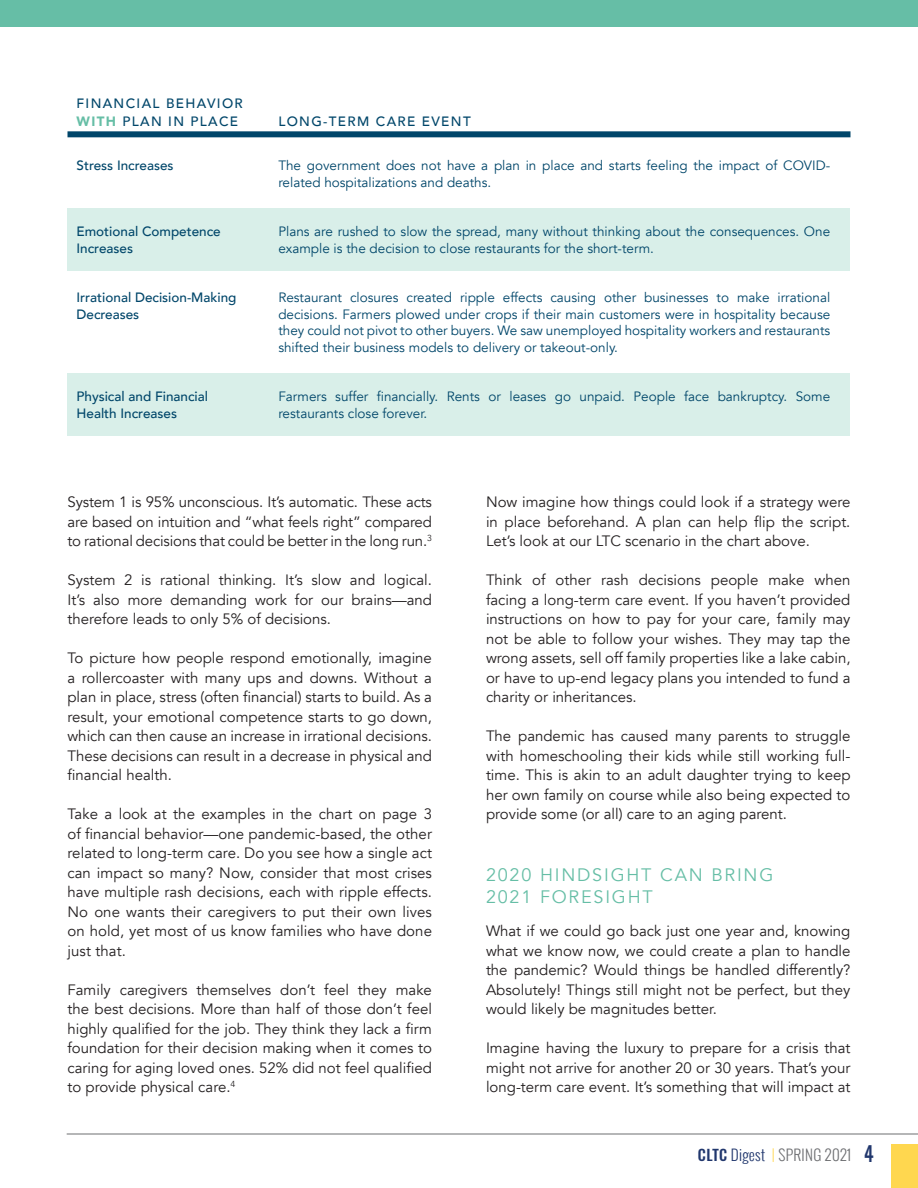
<style>
.page{position:relative;width:918px;height:1188px;background:#fff}
.page>*{position:absolute;margin:0;border:0;box-sizing:border-box;transform-origin:0 0}
.Normal__Web{font:18px "Avenir";letter-spacing:.1em;color:#66bea6}
.Normal__Web-2{font:15px/19.5px "Avenir";color:#231f20;text-align:justify}
.t1{font:300 15px "Oswald";letter-spacing:.02em;color:#6d6e71}
.t2{font:13.5px/16.5px "Avenir";color:#00466a}
.t3{font:500 13.5px/16.5px "Avenir";color:#00466a}
.t4{font:500 13.5px "Avenir";letter-spacing:.1em;color:#00466a}
.s1{font-weight:900;color:#66bea6}
.s2{font-weight:500;color:#21376d}
.s3{color:#21376d}
.s4{color:#ffd74f}
.s5{font-weight:400;font-size:18.9px;color:#21376d}
</style>
<div class="page">
<hr style="left:67px;top:1134px;width:851px;height:1px;background:#6d6e71">
<div style="left:891px;top:1144px;width:27px;height:44px;background:#ffd74f"></div>
<div style="left:68px;top:373px;width:782px;height:63px;background:#d9efe9"></div>
<div style="left:68px;top:208px;width:782px;height:63px;background:#d9efe9"></div>
<div style="left:68px;top:131px;width:782px;height:6px;background:#00466a"></div>
<div style="left:0;top:0;width:918px;height:27px;background:#66bea6"></div>
<p class="t4" style="left:76px;top:91px;width:168px">FINANCIAL BEHAVIOR</p>
<p class="t4" style="left:76px;top:109px;width:163px"><span class="s1">WITH</span> PLAN IN PLACE</p>
<p class="t3" style="left:76px;top:156px;width:99px">Stress Increases</p>
<p class="t3" style="left:76px;top:222px;width:146px">Emotional Competence<br>Increases</p>
<p class="t3" style="left:76px;top:288px;width:162px">Irrational Decision-Making<br>Decreases</p>
<p class="t3" style="left:76px;top:387px;width:133px">Physical and Financial<br>Health Increases</p>
<p class="t4" style="left:278px;top:109px;width:194px">LONG-TERM CARE EVENT</p>
<p class="t2" style="left:278px;top:158px;width:553px">The government does not have a plan in place and starts feeling the impact of COVID&shy;related hospitalizations and deaths.</p>
<p class="t2" style="left:278px;top:224px;width:553px">Plans are rushed to slow the spread, many without thinking about the consequences. One example is the decision to close restaurants for the short-term.</p>
<p class="t2" style="left:278px;top:290px;width:553px;text-align:justify">Restaurant closures created ripple effects causing other businesses to make irrational decisions. Farmers plowed under crops if their main customers were in hospitality because they could not pivot to other buyers. We saw unemployed hospitality workers and restaurants shifted their business models to delivery or takeout-only.</p>
<p class="t2" style="left:278px;top:389px;width:553px">Farmers suffer financially. Rents or leases go unpaid. People face bankruptcy. Some restaurants close forever.</p>
<p class="Normal__Web-2" style="left:68px;top:493px;width:366px">System 1 is 95% unconscious. It’s automatic. These acts are based on intuition and “what feels right” compared to rational decisions that could be better in the long run.<sup>3</sup></p>
<p class="Normal__Web-2" style="left:68px;top:571px;width:366px">System 2 is rational thinking. It’s slow and logical.<br>It’s also more demanding work for our brains—and therefore leads to only 5% of decisions.</p>
<p class="Normal__Web-2" style="left:68px;top:649px;width:366px">To picture how people respond emotionally, imagine a rollercoaster with many ups and downs. Without a plan in place, stress (often financial) starts to build. As a result, your emotional competence starts to go down, which can then cause an increase in irrational decisions.<br>These decisions can result in a decrease in physical and financial health.</p>
<p class="Normal__Web-2" style="left:68px;top:805px;width:366px">Take a look at the examples in the chart on page 3 of financial behavior—one pandemic-based, the other related to long-term care. Do you see how a single act can impact so many? Now, consider that most crises have multiple rash decisions, each with ripple effects.<br>No one wants their caregivers to put their own lives on hold, yet most of us know families who have done just that.</p>
<p class="Normal__Web-2" style="left:68px;top:980px;width:366px">Family caregivers themselves don’t feel they make the best decisions. More than half of those don’t feel highly qualified for the job. They think they lack a firm foundation for their decision making when it comes to caring for aging loved ones. 52% did not feel qualified to provide physical care.<sup>4</sup></p>
<p class="Normal__Web-2" style="left:486px;top:493px;width:366px">Now imagine how things could look if a strategy were in place beforehand. A plan can help flip the script.<br>Let’s look at our LTC scenario in the chart above.</p>
<p class="Normal__Web-2" style="left:486px;top:571px;width:366px">Think of other rash decisions people make when facing a long-term care event. If you haven’t provided instructions on how to pay for your care, family may not be able to follow your wishes. They may tap the wrong assets, sell off family properties like a lake cabin, or have to up-end legacy plans you intended to fund a charity or inheritances.</p>
<p class="Normal__Web-2" style="left:486px;top:727px;width:366px">The pandemic has caused many parents to struggle with homeschooling their kids while still working full&shy;time. This is akin to an adult daughter trying to keep her own family on course while also being expected to provide some (or all) care to an aging parent.</p>
<p class="Normal__Web" style="left:486px;top:864px;width:289px">2020 HINDSIGHT CAN BRING</p>
<p class="Normal__Web" style="left:486px;top:886px;width:168px">2021 FORESIGHT</p>
<p class="Normal__Web-2" style="left:486px;top:922px;width:366px">What if we could go back just one year and, knowing what we know now, we could create a plan to handle the pandemic? Would things be handled differently?<br>Absolutely! Things still might not be perfect, but they would likely be magnitudes better.</p>
<p class="Normal__Web-2" style="left:486px;top:1039px;width:366px">Imagine having the luxury to prepare for a crisis that might not arrive for another 20 or 30 years. That’s your long-term care event. It’s something that will impact at</p>
<p class="t1" style="left:698px;top:1143px;width:177px"><span class="s2">CLTC</span> <span class="s3">Digest</span> <span class="s4">|</span> SPRING 2021 <span class="s5">4</span></p>
</div>
